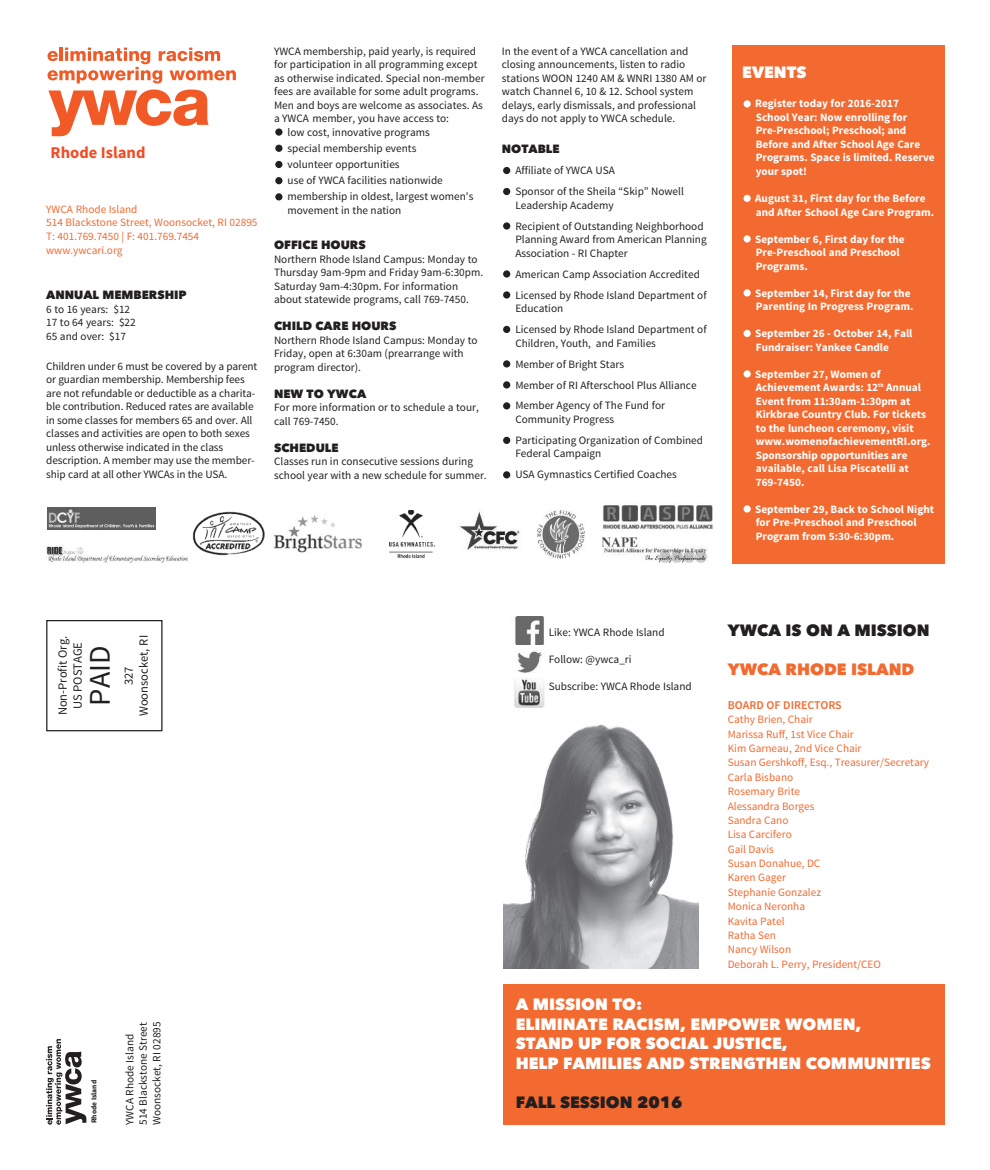
<style>
.page{position:relative;width:990px;height:1170px;background:#fff}
.page>*{position:absolute;margin:0;border:0;box-sizing:border-box;transform-origin:0 0}
.t1{font:30px "Source Sans Pro";color:#231f20}
.t2{font:700 16.5px "Source Sans Pro";color:#f04d24}
.t3{font:800 16.25px/19.5px "Avenir Next LT Pro";color:#fff}
.t4{font:800 16.25px "Avenir Next LT Pro";color:#231f20}
.t5{font:800 16.25px "Avenir Next LT Pro";color:#f26a30}
.t6{font:12.5px/15px "Source Sans Pro";color:#231f20;text-align:center}
.t7{font:800 11.88px "Avenir Next LT Pro";color:#231f20}
.t8{font:600 11.88px "Source Sans Pro";color:#f26a30}
.t9{font:11.25px/13.5px "Source Sans Pro";color:#231f20}
.t10{font:700 11.25px/13.5px "Source Sans Pro";color:#fff}
.t11{font:11.25px/14.4px "Source Sans Pro";color:#f26a30}
.t12{font:700 7.5px "Source Sans Pro";color:#231f20}
</style>
<div class="page">
<div style="left:503px;top:167px;width:7px;height:7px;background:#231f20;border-radius:50%"></div>
<div style="left:503px;top:188px;width:7px;height:7px;background:#231f20;border-radius:50%"></div>
<div style="left:503px;top:222px;width:7px;height:8px;background:#231f20;border-radius:50%"></div>
<div style="left:503px;top:270px;width:7px;height:8px;background:#231f20;border-radius:50%"></div>
<div style="left:503px;top:291px;width:7px;height:8px;background:#231f20;border-radius:50%"></div>
<div style="left:503px;top:326px;width:7px;height:7px;background:#231f20;border-radius:50%"></div>
<div style="left:503px;top:360px;width:7px;height:8px;background:#231f20;border-radius:50%"></div>
<div style="left:503px;top:381px;width:7px;height:8px;background:#231f20;border-radius:50%"></div>
<div style="left:503px;top:402px;width:7px;height:7px;background:#231f20;border-radius:50%"></div>
<div style="left:503px;top:437px;width:7px;height:7px;background:#231f20;border-radius:50%"></div>
<div style="left:503px;top:471px;width:7px;height:7px;background:#231f20;border-radius:50%"></div>
<div style="left:275px;top:128px;width:8px;height:8px;background:#231f20;border-radius:50%"></div>
<div style="left:275px;top:145px;width:8px;height:7px;background:#231f20;border-radius:50%"></div>
<div style="left:275px;top:161px;width:8px;height:7px;background:#231f20;border-radius:50%"></div>
<div style="left:275px;top:177px;width:8px;height:7px;background:#231f20;border-radius:50%"></div>
<div style="left:275px;top:193px;width:8px;height:7px;background:#231f20;border-radius:50%"></div>
<div style="left:503px;top:984px;width:442px;height:141px;background:#f26a30"></div>
<svg style="left:48px;top:48px;width:188px;height:35px"></svg>
<svg style="left:48px;top:90px;width:161px;height:46px"></svg>
<img style="left:458px;top:511px;width:62px;height:39px">
<img style="left:193px;top:512px;width:71px;height:44px">
<img style="left:603px;top:537px;width:104px;height:26px">
<img style="left:603px;top:505px;width:110px;height:25px">
<img style="left:389px;top:510px;width:45px;height:49px">
<img style="left:46px;top:546px;width:142px;height:16px">
<img style="left:47px;top:507px;width:108px;height:23px">
<img style="left:537px;top:510px;width:48px;height:49px">
<img style="left:515px;top:617px;width:29px;height:28px">
<img style="left:517px;top:651px;width:25px;height:22px">
<svg style="left:46px;top:1039px;width:40px;height:86px"></svg>
<div style="left:46px;top:620px;width:117px;height:111px;border:1px solid #231f20"></div>
<img style="left:514px;top:678px;width:31px;height:30px">
<img style="left:504px;top:724px;width:195px;height:244px">
<div style="left:732px;top:45px;width:213px;height:518px;background:#f26a30"></div>
<div style="left:744px;top:195px;width:7px;height:7px;background:#fff;border-radius:50%"></div>
<div style="left:744px;top:235px;width:7px;height:8px;background:#fff;border-radius:50%"></div>
<div style="left:744px;top:370px;width:7px;height:8px;background:#fff;border-radius:50%"></div>
<div style="left:744px;top:289px;width:7px;height:8px;background:#fff;border-radius:50%"></div>
<div style="left:744px;top:505px;width:7px;height:8px;background:#fff;border-radius:50%"></div>
<div style="left:744px;top:100px;width:7px;height:7px;background:#fff;border-radius:50%"></div>
<div style="left:744px;top:330px;width:7px;height:7px;background:#fff;border-radius:50%"></div>
<img style="left:273px;top:515px;width:89px;height:38px">
<h2 class="t2" style="left:51px;top:147px;width:96px">Rhode Island</h2>
<p class="t11" style="left:46px;top:203px;width:213px;line-height:13.6px">YWCA Rhode Island<br>514 Blackstone Street, Woonsocket, RI 02895<br>T: 401.769.7450 | F: 401.769.7454 www.ywcari.org</p>
<p class="t7" style="left:46px;top:287px;width:142px">ANNUAL MEMBERSHIP</p>
<p class="t9" style="left:46px;top:303px;width:91px">6 to 16 years: $12<br>17 to 64 years: $22<br>65 and over: $17</p>
<p class="t9" style="left:46px;top:360px;width:213px">Children under 6 must be covered by a parent or guardian membership. Membership fees are not refundable or deductible as a charita&shy;ble contribution. Reduced rates are available in some classes for members 65 and over. All classes and activities are open to both sexes unless otherwise indicated in the class description. A member may use the member&shy;ship card at all other YWCAs in the USA.</p>
<p class="t9" style="left:274px;top:45px;width:203px">YWCA membership, paid yearly, is required</p>
<p class="t9" style="left:274px;top:59px;width:205px">for participation in all programming except</p>
<p class="t9" style="left:274px;top:72px;width:212px">as otherwise indicated. Special non-member</p>
<p class="t9" style="left:274px;top:86px;width:206px">fees are available for some adult programs.</p>
<p class="t9" style="left:274px;top:99px;width:210px">Men and boys are welcome as associates. As</p>
<p class="t9" style="left:274px;top:113px;width:177px">a YWCA member, you have access to:</p>
<p class="t9" style="left:288px;top:126px;width:144px">low cost, innovative programs</p>
<p class="t9" style="left:288px;top:141px;width:187px;line-height:16.2px">special membership events<br>volunteer opportunities<br>use of YWCA facilities nationwide membership in oldest, largest women's</p>
<p class="t9" style="left:288px;top:204px;width:115px">movement in the nation</p>
<p class="t7" style="left:274px;top:238px;width:93px">OFFICE HOURS</p>
<p class="t9" style="left:274px;top:253px;width:211px">Northern Rhode Island Campus: Monday to Thursday 9am-9pm and Friday 9am-6:30pm.<br>Saturday 9am-4:30pm. For information about statewide programs, call 769-7450.</p>
<p class="t7" style="left:274px;top:319px;width:124px">CHILD CARE HOURS</p>
<p class="t9" style="left:274px;top:334px;width:205px">Northern Rhode Island Campus: Monday to<br>Friday, open at 6:30am (prearrange with program director).</p>
<p class="t7" style="left:274px;top:386px;width:94px">NEW TO YWCA</p>
<p class="t9" style="left:274px;top:401px;width:206px">For more information or to schedule a tour, call 769-7450.</p>
<p class="t7" style="left:274px;top:440px;width:66px">SCHEDULE</p>
<p class="t9" style="left:274px;top:455px;width:214px">Classes run in consecutive sessions during school year with a new schedule for summer.</p>
<p class="t9" style="left:502px;top:45px;width:206px">In the event of a YWCA cancellation and closing announcements, listen to radio stations WOON 1240 AM &amp; WNRI 1380 AM or watch Channel 6, 10 &amp; 12. School system delays, early dismissals, and professional days do not apply to YWCA schedule.</p>
<p class="t7" style="left:502px;top:141px;width:59px">NOTABLE</p>
<p class="t9" style="left:515px;top:161px;width:170px;line-height:21px">Affiliate of YWCA USA<br>Sponsor of the Sheila “Skip” Nowell</p>
<p class="t9" style="left:515px;top:195px;width:190px;line-height:21px">Leadership Academy<br>Recipient of Outstanding Neighborhood</p>
<p class="t9" style="left:515px;top:234px;width:193px">Planning Award from American Planning<br>Association - RI Chapter</p>
<p class="t9" style="left:515px;top:264px;width:193px;line-height:21px">American Camp Association Accredited<br>Licensed by Rhode Island Department of</p>
<p class="t9" style="left:515px;top:299px;width:193px;line-height:21px">Education<br>Licensed by Rhode Island Department of</p>
<p class="t9" style="left:515px;top:333px;width:183px;line-height:21px">Children, Youth, and Families<br>Member of Bright Stars<br>Member of RI Afterschool Plus Alliance<br>Member Agency of The Fund for</p>
<p class="t9" style="left:515px;top:410px;width:189px;line-height:21px">Community Progress<br>Participating Organization of Combined</p>
<p class="t9" style="left:515px;top:444px;width:163px;line-height:21px">Federal Campaign<br>USA Gymnastics Certified Coaches</p>
<h3 class="t3" style="left:742px;top:63px;width:66px">EVENTS</h3>
<p class="t10" style="left:755px;top:98px;width:181px">Register today for 2016-2017<br>School Year: Now enrolling for<br>Pre-Preschool; Preschool; and<br>Before and After School Age Care<br>Programs. Space is limited. Reserve your spot!</p>
<p class="t10" style="left:755px;top:192px;width:181px">August 31, First day for the Before and After School Age Care Program.</p>
<p class="t10" style="left:755px;top:233px;width:151px">September 6, First day for the<br>Pre-Preschool and Preschool<br>Programs.</p>
<p class="t10" style="left:755px;top:287px;width:160px">September 14, First day for the<br>Parenting In Progress Program.</p>
<p class="t10" style="left:755px;top:327px;width:159px">September 26 - October 14, Fall<br>Fundraiser: Yankee Candle</p>
<p class="t10" style="left:755px;top:368px;width:177px">September 27, Women of<br>Achievement Awards: 12<sup>th</sup> Annual<br>Event from 11:30am-1:30pm at<br>Kirkbrae Country Club. For tickets to the luncheon ceremony, visit www.womenofachievementRI.org.<br>Sponsorship opportunities are available, call Lisa Piscatelli at<br>769-7450.</p>
<p class="t10" style="left:755px;top:503px;width:180px">September 29, Back to School Night for Pre-Preschool and Preschool<br>Program from 5:30-6:30pm.</p>
<p class="t6" style="left:56px;top:715px;width:81px;rotate:-90deg">Non-Profit Org.<br>US POSTAGE</p>
<h1 class="t1" style="left:89px;top:706px;width:61px;rotate:-90deg">PAID</h1>
<p class="t6" style="left:122px;top:716px;width:82px;rotate:-90deg">327<br>Woonsocket, RI</p>
<p class="t12" style="left:91px;top:1123px;width:45px;rotate:-90deg">Rhode Island</p>
<p class="t9" style="left:124px;top:1125px;width:105px;rotate:-90deg">YWCA Rhode Island<br>514 Blackstone Street<br>Woonsocket, RI 02895</p>
<p class="t9" style="left:549px;top:627px;width:117px">Like: YWCA Rhode Island</p>
<p class="t9" style="left:549px;top:654px;width:84px">Follow: @ywca_ri</p>
<p class="t9" style="left:549px;top:681px;width:144px">Subscribe: YWCA Rhode Island</p>
<h3 class="t4" style="left:728px;top:620px;width:203px">YWCA IS ON A MISSION</h3>
<h3 class="t5" style="left:728px;top:659px;width:188px">YWCA RHODE ISLAND</h3>
<p class="t8" style="left:728px;top:701px;width:116px">BOARD OF DIRECTORS</p>
<p class="t11" style="left:728px;top:713px;width:203px">Cathy Brien, Chair<br>Marissa Ruff, 1st Vice Chair<br>Kim Garneau, 2nd Vice Chair<br>Susan Gershkoff, Esq., Treasurer/Secretary<br>Carla Bisbano<br>Rosemary Brite<br>Alessandra Borges<br>Sandra Cano<br>Lisa Carcifero<br>Gail Davis<br>Susan Donahue, DC<br>Karen Gager<br>Stephanie Gonzalez<br>Monica Neronha<br>Kavita Patel<br>Ratha Sen<br>Nancy Wilson<br>Deborah L. Perry, President/CEO</p>
<h3 class="t3" style="left:516px;top:994px;width:417px">A MISSION TO:<br>ELIMINATE RACISM, EMPOWER WOMEN,<br>STAND UP FOR SOCIAL JUSTICE,<br>HELP FAMILIES AND STRENGTHEN COMMUNITIES</h3>
<h3 class="t4" style="left:516px;top:1092px;width:168px">FALL SESSION 2016</h3>
</div>
